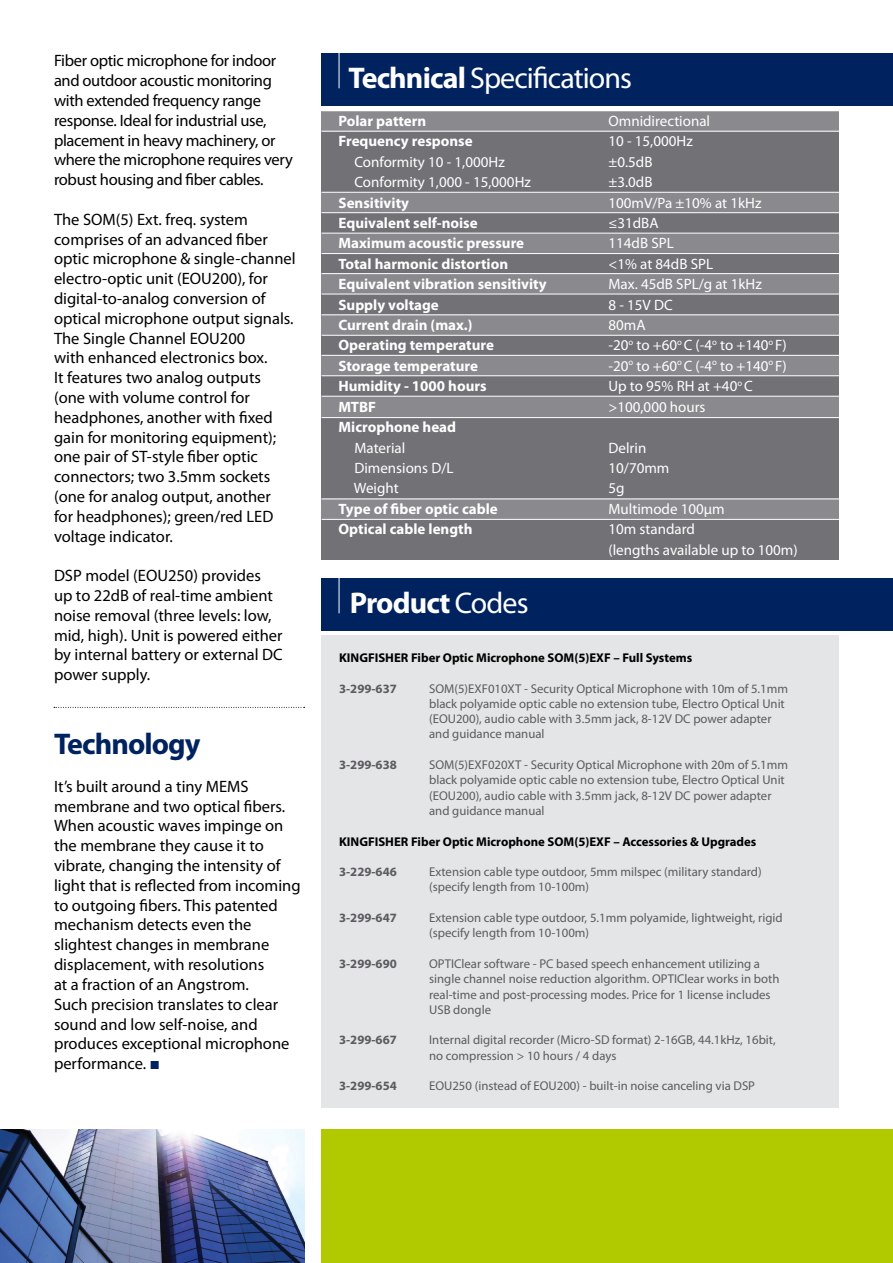
<style>
.page{position:relative;width:893px;height:1263px;background:#fff}
.page>*{position:absolute;margin:0;border:0;box-sizing:border-box;transform-origin:0 0}
.t1{font:30px "Myriad Pro";letter-spacing:-.03em;color:#fff}
.t2{font:700 30px "Myriad Pro";letter-spacing:-.03em;color:#fff}
.t3{font:700 30px "Myriad Pro";letter-spacing:-.03em;color:#00225f}
.t4{font:16.5px/19.8px "Myriad Pro";color:#000}
.t5{font:16.5px/19.8px "Myriad Pro";letter-spacing:-.02em;color:#000}
.t6{font:15px/20.4px "Myriad Pro";color:#fff}
.t7{font:700 15px "Myriad Pro";color:#fff}
.t8{font:12.75px/15.3px "Myriad Pro";color:#5c5b60}
.t9{font:700 12.75px "Myriad Pro";color:#000}
.t10{font:700 12.75px "Myriad Pro";color:#5c5b60}
.s1{font-weight:700}
.s2{font-weight:400}
</style>
<div class="page">
<div style="left:322px;top:636px;width:517px;height:472px;background:#e3e5e6"></div>
<div style="left:322px;top:111px;width:517px;height:448px;background:#727176"></div>
<div style="left:322px;top:111px;width:517px;height:20px;background:#8a898d"></div>
<hr style="left:322px;top:131px;width:517px;height:1px;background:#fff">
<div style="left:322px;top:192px;width:517px;height:20px;background:#8a898d"></div>
<hr style="left:322px;top:192px;width:517px;height:1px;background:#fff">
<hr style="left:322px;top:212px;width:517px;height:1px;background:#fff">
<div style="left:322px;top:233px;width:517px;height:20px;background:#8a898d"></div>
<hr style="left:322px;top:233px;width:517px;height:1px;background:#fff">
<hr style="left:322px;top:253px;width:517px;height:1px;background:#fff">
<div style="left:322px;top:273px;width:517px;height:21px;background:#8a898d"></div>
<hr style="left:322px;top:273px;width:517px;height:1px;background:#fff">
<hr style="left:322px;top:294px;width:517px;height:1px;background:#fff">
<div style="left:322px;top:315px;width:517px;height:20px;background:#8a898d"></div>
<hr style="left:322px;top:315px;width:517px;height:1px;background:#fff">
<hr style="left:322px;top:335px;width:517px;height:1px;background:#fff">
<div style="left:322px;top:355px;width:517px;height:21px;background:#8a898d"></div>
<hr style="left:322px;top:355px;width:517px;height:1px;background:#fff">
<hr style="left:322px;top:375px;width:517px;height:1px;background:#fff">
<div style="left:322px;top:396px;width:517px;height:21px;background:#8a898d"></div>
<hr style="left:322px;top:396px;width:517px;height:1px;background:#fff">
<hr style="left:322px;top:417px;width:517px;height:1px;background:#fff">
<div style="left:322px;top:499px;width:517px;height:20px;background:#8a898d"></div>
<hr style="left:322px;top:499px;width:517px;height:1px;background:#fff">
<hr style="left:322px;top:519px;width:517px;height:1px;background:#fff">
<img style="left:0;top:1130px;width:304px;height:133px">
<svg style="left:54px;top:707px;width:251px;height:1px"></svg>
<div style="left:322px;top:53px;width:571px;height:52px;background:#00225f"></div>
<hr style="left:339px;top:49px;width:1px;height:39px;background:#fff">
<div style="left:322px;top:1129px;width:571px;height:134px;background:#b1ca00"></div>
<div style="left:322px;top:578px;width:571px;height:52px;background:#00225f"></div>
<hr style="left:339px;top:574px;width:1px;height:39px;background:#fff">
<p class="t5" style="left:54px;top:51px;width:240px">Fiber optic microphone for indoor and outdoor acoustic monitoring with extended frequency range response. Ideal for industrial use, placement in heavy machinery, or where the microphone requires very robust housing and fiber cables.</p>
<p class="t4" style="left:54px;top:209px;width:243px">The SOM(5) Ext. freq. system comprises of an advanced fiber optic microphone &amp; single-channel electro-optic unit (EOU200), for digital-to-analog conversion of optical microphone output signals.<br>The Single Channel EOU200<br>with enhanced electronics box.<br>It features two analog outputs (one with volume control for headphones, another with fixed gain for monitoring equipment); one pair of ST-style fiber optic connectors; two 3.5mm sockets (one for analog output, another<br>for headphones); green/red LED voltage indicator.</p>
<p class="t4" style="left:54px;top:565px;width:230px">DSP model (EOU250) provides up to 22dB of real-time ambient noise removal (three levels: low, mid, high). Unit is powered either by internal battery or external DC power supply.</p>
<h1 class="t3" style="left:54px;top:724px;width:148px">Technology</h1>
<p class="t4" style="left:54px;top:776px;width:248px">It’s built around a tiny MEMS membrane and two optical fibers.<br>When acoustic waves impinge on the membrane they cause it to vibrate, changing the intensity of light that is reflected from incoming to outgoing fibers. This patented mechanism detects even the slightest changes in membrane displacement, with resolutions<br>at a fraction of an Angstrom.<br>Such precision translates to clear sound and low self-noise, and produces exceptional microphone performance.</p>
<h1 class="t1" style="left:349px;top:60px;width:285px"><span class="s1">Technical</span> Specifications</h1>
<p class="t7" style="left:338px;top:111px;width:89px">Polar pattern</p>
<p class="t6" style="left:608px;top:111px;width:103px">Omnidirectional</p>
<p class="t7" style="left:338px;top:132px;width:136px">Frequency response</p>
<p class="t6" style="left:608px;top:131px;width:86px">10 - 15,000Hz</p>
<p class="t6" style="left:354px;top:151px;width:152px">Conformity 10 - 1,000Hz</p>
<p class="t6" style="left:608px;top:151px;width:46px">±0.5dB</p>
<p class="t6" style="left:354px;top:172px;width:178px">Conformity 1,000 - 15,000Hz</p>
<p class="t6" style="left:608px;top:172px;width:46px">±3.0dB</p>
<p class="t7" style="left:338px;top:193px;width:72px">Sensitivity</p>
<p class="t6" style="left:608px;top:192px;width:154px">100mV/Pa ±10% at 1kHz</p>
<p class="t7" style="left:338px;top:213px;width:141px">Equivalent self-noise</p>
<p class="t6" style="left:608px;top:213px;width:52px">≤31dBA</p>
<p class="t7" style="left:338px;top:234px;width:187px">Maximum acoustic pressure</p>
<p class="t6" style="left:608px;top:233px;width:67px">114dB SPL</p>
<p class="t7" style="left:338px;top:254px;width:171px">Total harmonic distortion</p>
<p class="t6" style="left:608px;top:253px;width:106px">&lt;1% at 84dB SPL</p>
<p class="t7" style="left:338px;top:274px;width:210px">Equivalent vibration sensitivity</p>
<p class="t6" style="left:608px;top:274px;width:155px">Max. 45dB SPL/g at 1kHz</p>
<p class="t7" style="left:338px;top:295px;width:102px">Supply voltage</p>
<p class="t6" style="left:608px;top:294px;width:66px">8 - 15V DC</p>
<p class="t7" style="left:338px;top:315px;width:136px">Current drain (max.)</p>
<p class="t6" style="left:608px;top:315px;width:39px">80mA</p>
<p class="t7" style="left:338px;top:336px;width:157px">Operating temperature</p>
<p class="t6" style="left:608px;top:335px;width:180px">-20<sup>o</sup> to +60<sup>o</sup> C (-4<sup>o</sup> to +140<sup>o</sup> F)</p>
<p class="t7" style="left:338px;top:356px;width:141px">Storage temperature</p>
<p class="t6" style="left:608px;top:355px;width:180px">-20<sup>o</sup> to +60<sup>o</sup> C (-4<sup>o</sup> to +140<sup>o</sup> F)</p>
<p class="t7" style="left:338px;top:376px;width:150px">Humidity - 1000 hours</p>
<p class="t6" style="left:608px;top:376px;width:146px">Up to 95% RH at +40<sup>o</sup> C</p>
<p class="t7" style="left:338px;top:397px;width:39px">MTBF</p>
<p class="t6" style="left:608px;top:396px;width:99px">&gt;100,000 hours</p>
<p class="t7" style="left:338px;top:417px;width:119px">Microphone head</p>
<p class="t6" style="left:354px;top:437px;width:52px">Material</p>
<p class="t6" style="left:608px;top:437px;width:39px">Delrin</p>
<p class="t6" style="left:354px;top:457px;width:101px">Dimensions D/L</p>
<p class="t6" style="left:608px;top:457px;width:62px">10/70mm</p>
<p class="t6" style="left:354px;top:478px;width:46px">Weight</p>
<p class="t6" style="left:608px;top:478px;width:18px">5g</p>
<p class="t7" style="left:338px;top:499px;width:161px">Type of fiber optic cable</p>
<p class="t6" style="left:608px;top:498px;width:118px">Multimode 100µm</p>
<p class="t7" style="left:338px;top:519px;width:135px">Optical cable length</p>
<p class="t6" style="left:608px;top:519px;width:191px">10m standard<br>(lengths available up to 100m)</p>
<h1 class="t2" style="left:350px;top:583px;width:180px">Product <span class="s2">Codes</span></h1>
<p class="t9" style="left:339px;top:649px;width:355px">KINGFISHER Fiber Optic Microphone SOM(5)EXF – Full Systems</p>
<p class="t10" style="left:339px;top:680px;width:59px">3-299-637</p>
<p class="t8" style="left:429px;top:680px;width:360px">SOM(5)EXF010XT - Security Optical Microphone with 10m of 5.1mm black polyamide optic cable no extension tube, Electro Optical Unit (EOU200), audio cable with 3.5mm jack, 8-12V DC power adapter and guidance manual</p>
<p class="t10" style="left:339px;top:756px;width:59px">3-299-638</p>
<p class="t8" style="left:429px;top:757px;width:360px">SOM(5)EXF020XT - Security Optical Microphone with 20m of 5.1mm black polyamide optic cable no extension tube, Electro Optical Unit (EOU200), audio cable with 3.5mm jack, 8-12V DC power adapter and guidance manual</p>
<p class="t9" style="left:339px;top:833px;width:419px">KINGFISHER Fiber Optic Microphone SOM(5)EXF – Accessories &amp; Upgrades</p>
<p class="t10" style="left:339px;top:863px;width:59px">3-229-646</p>
<p class="t8" style="left:429px;top:864px;width:334px">Extension cable type outdoor, 5mm milspec (military standard) (specify length from 10-100m)</p>
<p class="t10" style="left:339px;top:909px;width:59px">3-299-647</p>
<p class="t8" style="left:429px;top:910px;width:355px">Extension cable type outdoor, 5.1mm polyamide, lightweight, rigid (specify length from 10-100m)</p>
<p class="t10" style="left:339px;top:955px;width:59px">3-299-690</p>
<p class="t8" style="left:429px;top:956px;width:352px">OPTIClear software - PC based speech enhancement utilizing a single channel noise reduction algorithm. OPTIClear works in both real-time and post-processing modes. Price for 1 license includes USB dongle</p>
<p class="t10" style="left:339px;top:1032px;width:59px">3-299-667</p>
<p class="t8" style="left:429px;top:1032px;width:348px">Internal digital recorder (Micro-SD format) 2-16GB, 44.1kHz, 16bit, no compression &gt; 10 hours / 4 days</p>
<p class="t10" style="left:339px;top:1078px;width:59px">3-299-654</p>
<p class="t8" style="left:429px;top:1078px;width:327px">EOU250 (instead of EOU200) - built-in noise canceling via DSP</p>
</div>
